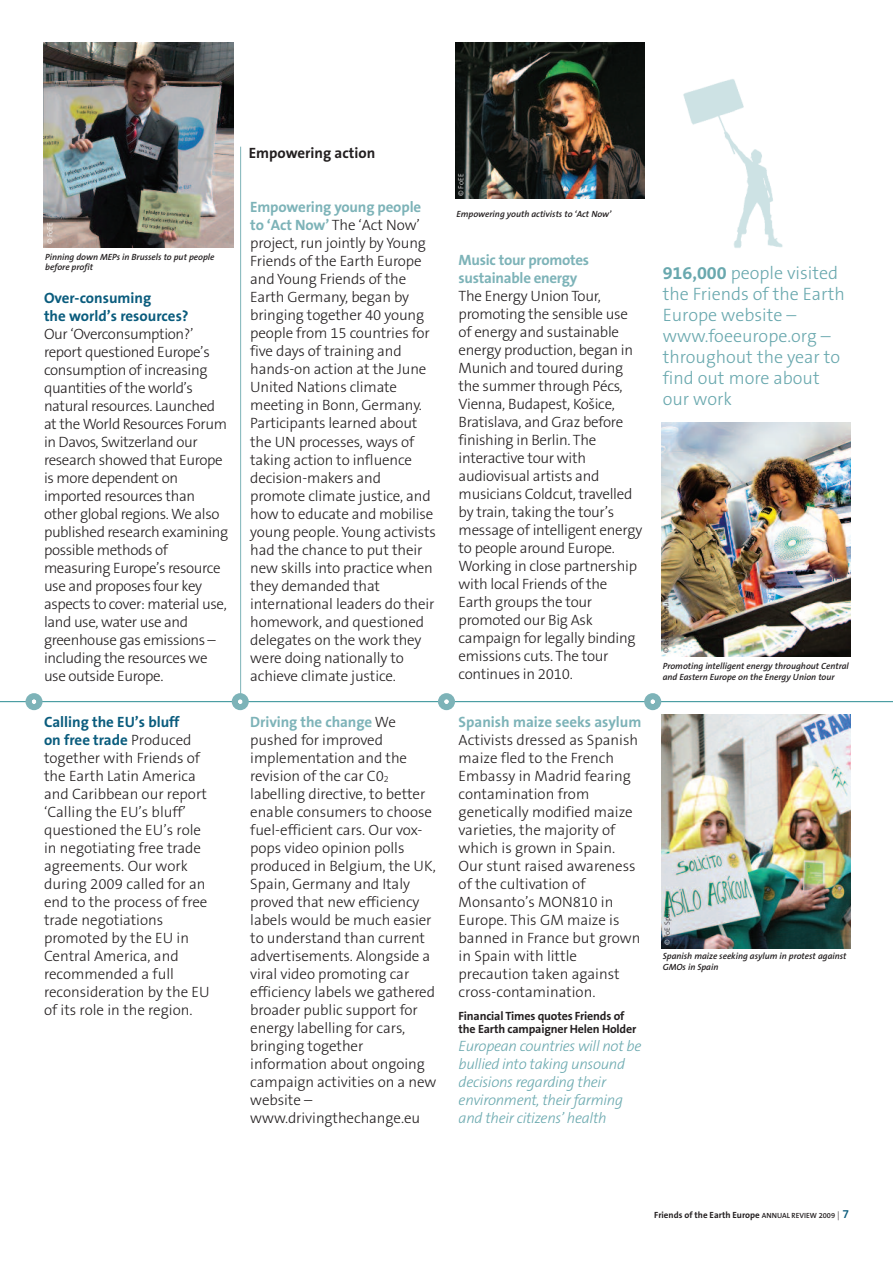
<style>
.page{position:relative;width:893px;height:1263px;background:#fff}
.page>*{position:absolute;margin:0;border:0;box-sizing:border-box;transform-origin:0 0}
.t1{font:300 18px/21px "The Sans B3";color:#69a8ae}
.t2{font:300 15px/18px "The Sans B3";letter-spacing:-.01em;color:#231f20}
.t3{font:italic 300 15px/18px "The Sans B3";letter-spacing:-.02em;color:#69a8ae}
.t4{font:700 15px/18px "The Sans B7";letter-spacing:-.01em;color:#7db3b8}
.t5{font:700 15px/18px "The Sans B7";color:#0a5c7d}
.t6{font:700 15px "The Sans B7";color:#231f20}
.t7{font:700 12px/13.5px "The Sans B7";letter-spacing:-.015em;color:#231f20}
.t8{font:italic 600 9px/10.5px "The Sans B6";color:#231f20}
.t9{font:700 9px "The Sans B7";color:#231f20}
.t10{font:300 7.5px "The Sans B3";color:#231f20}
.t11{font:300 7.5px "The Sans B3";color:#fff}
.s1{font-family:"The Sans B3";font-weight:300;color:#231f20}
.s2{font-family:"The Sans B7";font-weight:700;color:#7db3b8}
.s3{font-size:9px}
.s4{font-family:"The Sans B7";font-weight:700}
.s5{color:#fff}
.s6{font-family:"The Sans B6";font-weight:600;font-size:7.5px}
.s7{font-family:"The Sans B3";font-weight:300}
.s8{font-family:"The Sans B6";font-weight:600;font-size:12px;color:#0a5c7d}
</style>
<div class="page">
<hr style="left:240px;top:147px;width:1px;height:555px;background:#7db3b8">
<hr style="left:0;top:701px;width:893px;height:1px;background:#2a8c92">
<svg style="left:26px;top:693px;width:17px;height:17px"></svg>
<svg style="left:232px;top:693px;width:17px;height:17px"></svg>
<svg style="left:438px;top:693px;width:17px;height:17px"></svg>
<svg style="left:644px;top:693px;width:17px;height:17px"></svg>
<img style="left:683px;top:79px;width:100px;height:169px">
<img style="left:455px;top:43px;width:189px;height:156px">
<img style="left:44px;top:43px;width:189px;height:205px">
<img style="left:661px;top:423px;width:189px;height:234px">
<img style="left:661px;top:714px;width:189px;height:234px">
<p class="t11" style="left:46px;top:244px;width:24px;rotate:-90deg">© FoEE</p>
<p class="t8" style="left:45px;top:252px;width:171px">Pinning down MEPs in Brussels to put people before profit</p>
<p class="t5" style="left:44px;top:289px;width:146px">Over-consuming<br>the world’s resources?</p>
<p class="t2" style="left:44px;top:325px;width:186px">Our ‘Overconsumption?’ report questioned Europe’s consumption of increasing quantities ofthe world’s natural resources. Launched at the World Resources Forum in Davos, Switzerland our research showed that Europe is more dependent on imported resources than other global regions. We also published research examining possible methods of measuring Europe’s resource use and proposes four key aspects to cover: material use, land use, water use and greenhouse gas emissions – including the resources we use outside Europe.</p>
<p class="t5" style="left:44px;top:713px;width:149px">Calling the EU’s bluff on free trade <span class="s1">Produced</span></p>
<p class="t2" style="left:44px;top:749px;width:167px">together with Friends of the Earth Latin America and Caribbean our report ‘Calling the EU’s bluff’ questioned the EU’s role in negotiating free trade agreements. Our work during 2009 called for an end to the process of free trade negotiations promoted by the EU in<br>Central America, and recommended a full reconsideration by the EU of its role in the region.</p>
<p class="t6" style="left:249px;top:145px;width:128px">Empowering action</p>
<p class="t4" style="left:250px;top:199px;width:172px">Empowering young people</p>
<p class="t2" style="left:250px;top:217px;width:187px"><span class="s2">to ‘Act Now’</span> The ‘Act Now’ project, run jointly by Young<br>Friends of the Earth Europe and Young Friends of the<br>Earth Germany, began by bringing together 40 young people from 15 countries for five days of training and hands-on action at the June<br>United Nations climate meeting in Bonn, Germany.<br>Participants learned about the UN processes, ways of taking action to influence decision-makers and promote climate justice, and how to educate and mobilise young people. Young activists had the chance to put their new skills into practice when they demanded that international leaders do their homework, and questioned delegates on the work they were doing nationally to achieve climate justice.</p>
<p class="t4" style="left:250px;top:713px;width:147px">Driving the change <span class="s1">We</span></p>
<p class="t2" style="left:250px;top:731px;width:188px">pushed for improved implementation and the revision of the car C0<span class="s3">2 </span>labelling directive, to better enable consumers to choose fuel-efficient cars. Our vox&shy;pops video opinion polls produced in Belgium, the UK,<br>Spain, Germany and Italy proved that new efficiency labels would be much easier to understand than current advertisements. Alongside a viral video promoting car efficiency labels we gathered broader public support for energy labelling for cars, bringing together information about ongoing campaign activities on a new website – www.drivingthechange.eu</p>
<p class="t11" style="left:457px;top:196px;width:24px;rotate:-90deg">© FoEE</p>
<p class="t8" style="left:456px;top:209px;width:157px">Empowering youth activists to ‘Act Now’</p>
<p class="t4" style="left:459px;top:252px;width:132px">Music tour promotes sustainable energy</p>
<p class="t2" style="left:459px;top:288px;width:185px">The Energy Union Tour, promoting the sensible use of energy and sustainable energy production, began in<br>Munich and toured during the summer through Pécs,<br>Vienna, Budapest, Košice,<br>Bratislava, and Graz before finishing in Berlin. The interactive tour with audiovisual artists and musicians Coldcut, travelled by train, taking the tour’s message of intelligent energy to people around Europe.<br>Working in close partnership with local Friends ofthe<br>Earth groups the tour promoted our Big Ask campaign for legally binding emissions cuts. The tour continues in 2010.</p>
<p class="t4" style="left:459px;top:713px;width:184px">Spanish maize seeks asylum</p>
<p class="t2" style="left:459px;top:731px;width:183px">Activists dressed as Spanish maize fled to the French<br>Embassy in Madrid fearing contamination from genetically modified maize varieties, the majority of which is grown in Spain.<br>Our stunt raised awareness of the cultivation of<br>Monsanto’s MON810 in<br>Europe. This GM maize is banned in France but grown in Spain with little precaution taken against cross-contamination.</p>
<p class="t7" style="left:459px;top:1009px;width:179px">Financial Times quotes Friends of the Earth campaigner Helen Holder</p>
<p class="t3" style="left:459px;top:1037px;width:184px">European countries will not be bullied into taking unsound decisions regarding their environment, their farming and their citizens’ health</p>
<p class="t1" style="left:663px;top:263px;width:184px"><span class="s4">916,000</span> people visited the Friends of the Earth<br>Europe website – www.foeeurope.org – throughout the year to find out more about our work</p>
<p class="t10" style="left:662px;top:653px;width:63px;rotate:-90deg">© Jasmine Schuller</p>
<p class="t8" style="left:663px;top:661px;width:188px">Promoting intelligent energy throughout Central and Eastern Europe on the Energy Union tour</p>
<p class="t10" style="left:663px;top:945px;width:40px;rotate:-90deg"><span class="s5">©</span> FoE Spain</p>
<p class="t8" style="left:663px;top:951px;width:185px">Spanish maize seeking asylum in protest against<br>GMOs in Spain</p>
<p class="t9" style="left:654px;top:1210px;width:196px">Friends of the Earth Europe <span class="s6">ANNUAL REVIEW 2009</span> <span class="s7">|</span> <span class="s8">7</span></p>
</div>
